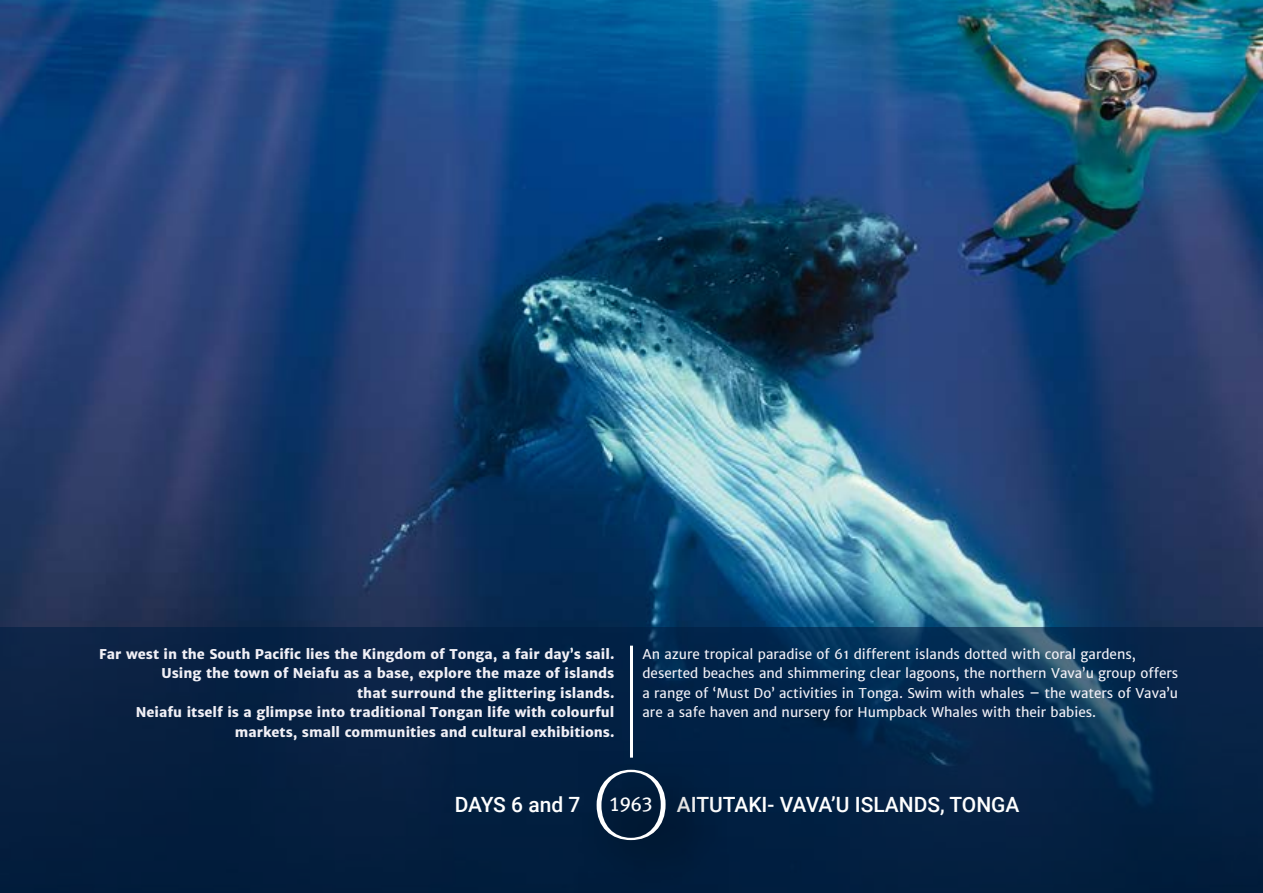
<style>
.page{position:relative;width:1263px;height:893px;background:#fff}
.page>*{position:absolute;margin:0;border:0;box-sizing:border-box;transform-origin:0 0}
.t1{font:500 21px "Roboto";color:#fff}
.t2{font:13.5px/19.5px "Merriweather Sans";color:#f1f0f6}
.t3{font:800 13.5px/19.5px "Merriweather Sans";color:#f1f0f6;text-align:right}
.s1{font-family:"Meta Plus Book Caps";font-weight:400;font-size:20.4px}
</style>
<div class="page">
<img style="left:0;top:0;width:1263px;height:628px">
<div style="left:0;top:628px;width:1263px;height:265px;background:#001e42"></div>
<div style="left:579px;top:752px;width:150px;height:141px;background:#001d3d"></div>
<svg style="left:597px;top:770px;width:69px;height:70px"></svg>
<hr style="left:630px;top:646px;width:3px;height:112px;background:#fff">
<p class="t3" style="left:99px;top:644px;width:517px">Far west in the South Pacific lies the Kingdom of Tonga, a fair day’s sail.<br>Using the town of Neiafu as a base, explore the maze of islands<br>that surround the glittering islands.<br>Neiafu itself is a glimpse into traditional Tongan life with colourful markets, small communities and cultural exhibitions.</p>
<p class="t2" style="left:642px;top:644px;width:537px">An azure tropical paradise of 61 different islands dotted with coral gardens, deserted beaches and shimmering clear lagoons, the northern Vava’u group offers a range of ‘Must Do’ activities in Tonga. Swim with whales – the waters of Vava’u are a safe haven and nursery for Humpback Whales with their babies.</p>
<h1 class="t1" style="left:455px;top:789px;width:127px">DAYS 6 and 7</h1>
<h1 class="t1" style="left:609px;top:789px;width:412px"><span class="s1">1963</span> AITUTAKI- VAVA’U ISLANDS, TONGA</h1>
</div>
